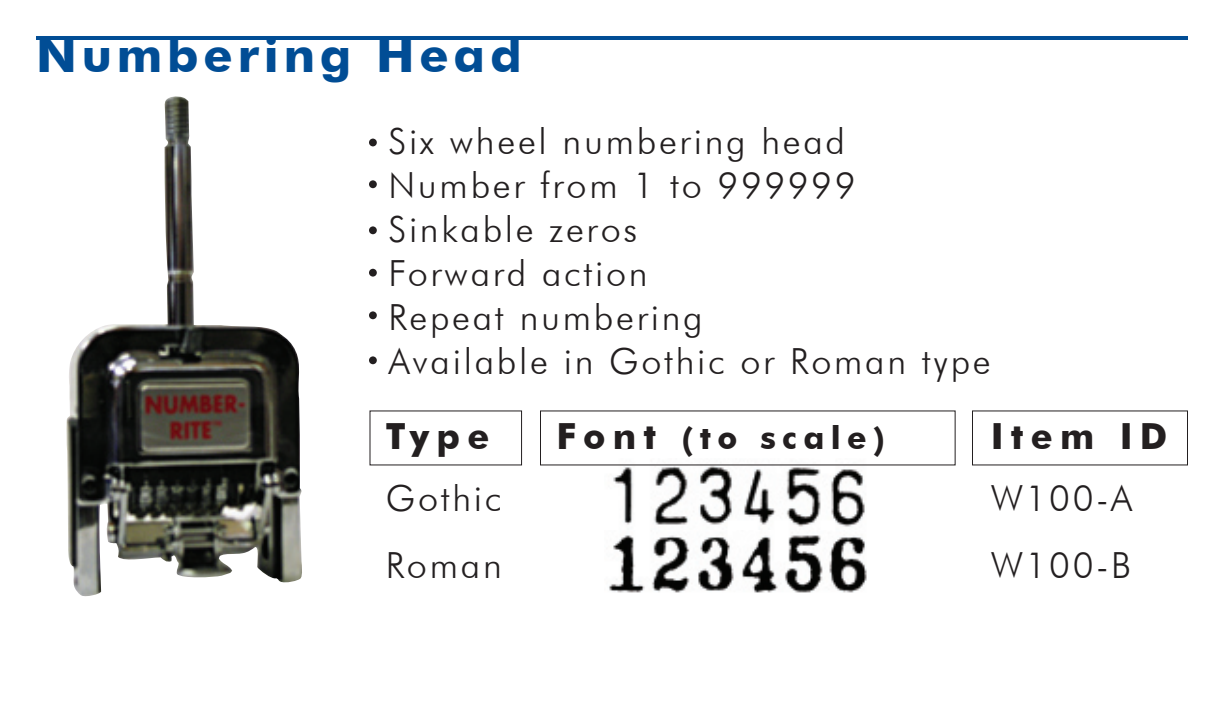
<style>
.page{position:relative;width:1224px;height:720px;background:#fff}
.page>*{position:absolute;margin:0;border:0;box-sizing:border-box;transform-origin:0 0}
.t1{font:700 48px "Futura BT";letter-spacing:.1em;color:#014d95}
.t2{font:300 36px/44px "Futura BT";letter-spacing:.075em;color:#231f20}
.t3{font:700 36px "Futura BT";letter-spacing:.2em;color:#231f20}
.t4{font:700 32px "Futura BT";letter-spacing:.2em;color:#231f20}
.s1{font-size:36px}
</style>
<div class="page">
<div style="left:369px;top:139px;width:8px;height:7px;background:#231f20;border-radius:50%"></div>
<div style="left:369px;top:180px;width:8px;height:8px;background:#231f20;border-radius:50%"></div>
<div style="left:369px;top:226px;width:8px;height:8px;background:#231f20;border-radius:50%"></div>
<div style="left:369px;top:269px;width:8px;height:8px;background:#231f20;border-radius:50%"></div>
<div style="left:369px;top:311px;width:8px;height:8px;background:#231f20;border-radius:50%"></div>
<div style="left:369px;top:356px;width:8px;height:8px;background:#231f20;border-radius:50%"></div>
<img style="left:605px;top:465px;width:270px;height:62px">
<img style="left:609px;top:535px;width:258px;height:58px">
<img style="left:66px;top:96px;width:236px;height:501px">
<hr style="left:36px;top:36px;width:1152px;height:4px;background:#014d95">
<h1 class="t1" style="left:36px;top:26px;width:487px">Numbering Head</h1>
<p class="t2" style="left:388px;top:119px;width:604px">Six wheel numbering head<br>Number from 1 to 999999<br>Sinkable zeros<br>Forward action<br>Repeat numbering<br>Available in Gothic or Roman type</p>
<p class="t3" style="left:386px;top:415px;width:105px">Type</p>
<p class="t2" style="left:386px;top:464px;width:117px;line-height:67.6px">Gothic<br>Roman</p>
<p class="t4" style="left:556px;top:418px;width:330px"><span class="s1">Font</span> (to scale)</p>
<p class="t3" style="left:991px;top:415px;width:178px">Item ID</p>
<p class="t2" style="left:991px;top:464px;width:143px;line-height:67.6px">W100-A<br>W100-B</p>
</div>
